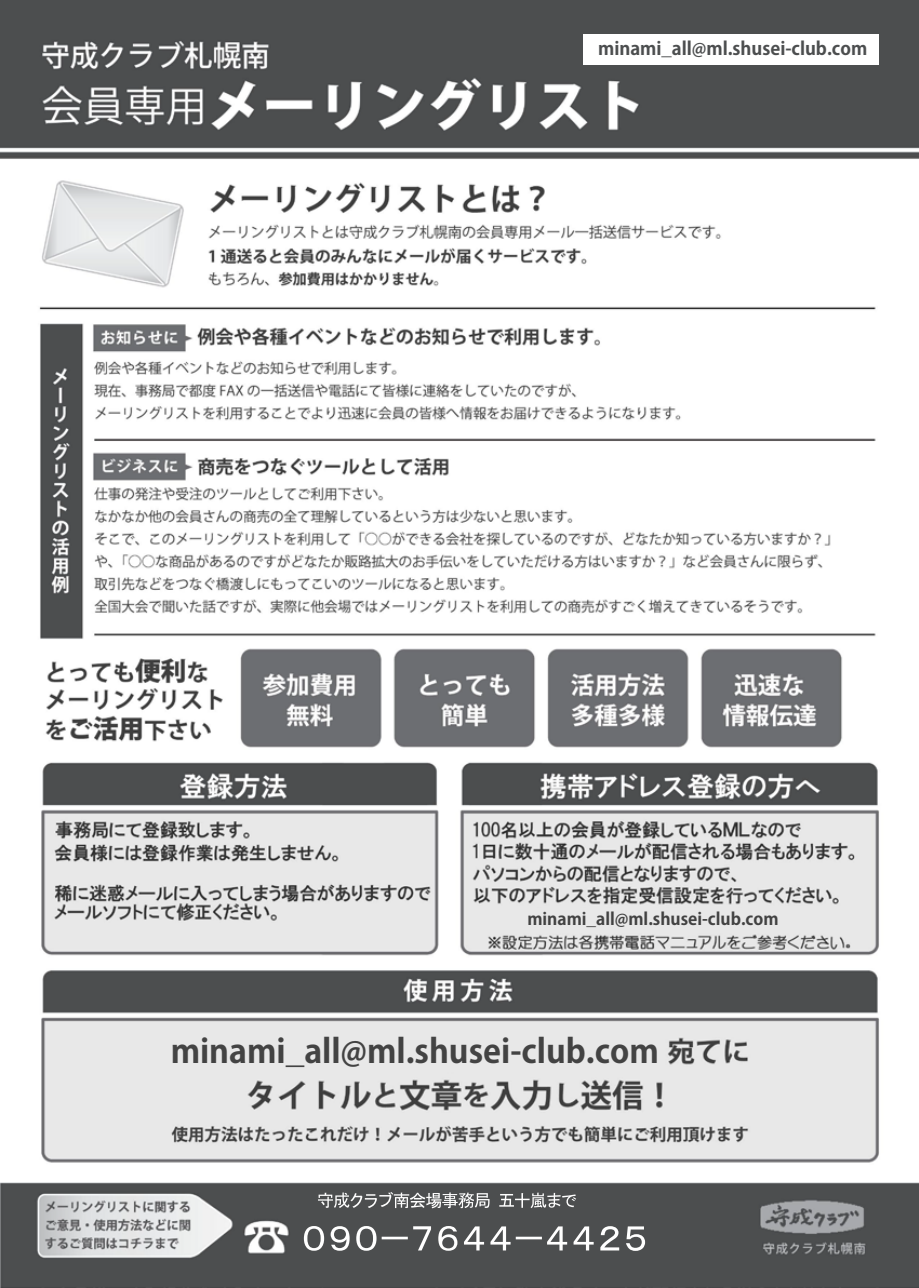
<style>
.page{position:relative;width:919px;height:1288px;background:#fff}
.page>*{position:absolute;margin:0;border:0;box-sizing:border-box;transform-origin:0 0}
.t1{font:700 32.7px "Koz Go Pr 6 N";color:#434343}
.t2{font:700 18px "Koz Go Pr 6 N";color:#4c4e4f}
.t3{font:700 16.8px "Koz Go Pr 6 N";color:#424242}
</style>
<div class="page">
<img style="left:0;top:0;width:918px;height:1287px">
<img style="left:304px;top:1225px;width:337px;height:25px">
<img style="left:318px;top:1191px;width:235px;height:16px">
<div style="left:583px;top:34px;width:295px;height:31px;background:#fff"></div>
<div style="left:156px;top:1030px;width:507px;height:41px;background:#e8e8e8"></div>
<div style="left:519px;top:908px;width:262px;height:21px;background:#e8e8e8"></div>
<p class="t2" style="left:598px;top:38px;width:271px">minami_all@ml.shusei-club.com</p>
<p class="t3" style="left:527px;top:909px;width:253px">minami_all@ml.shusei-club.com</p>
<h1 class="t1" style="left:171px;top:1032px;width:489px">minami_all@ml.shusei-club.com</h1>
</div>
